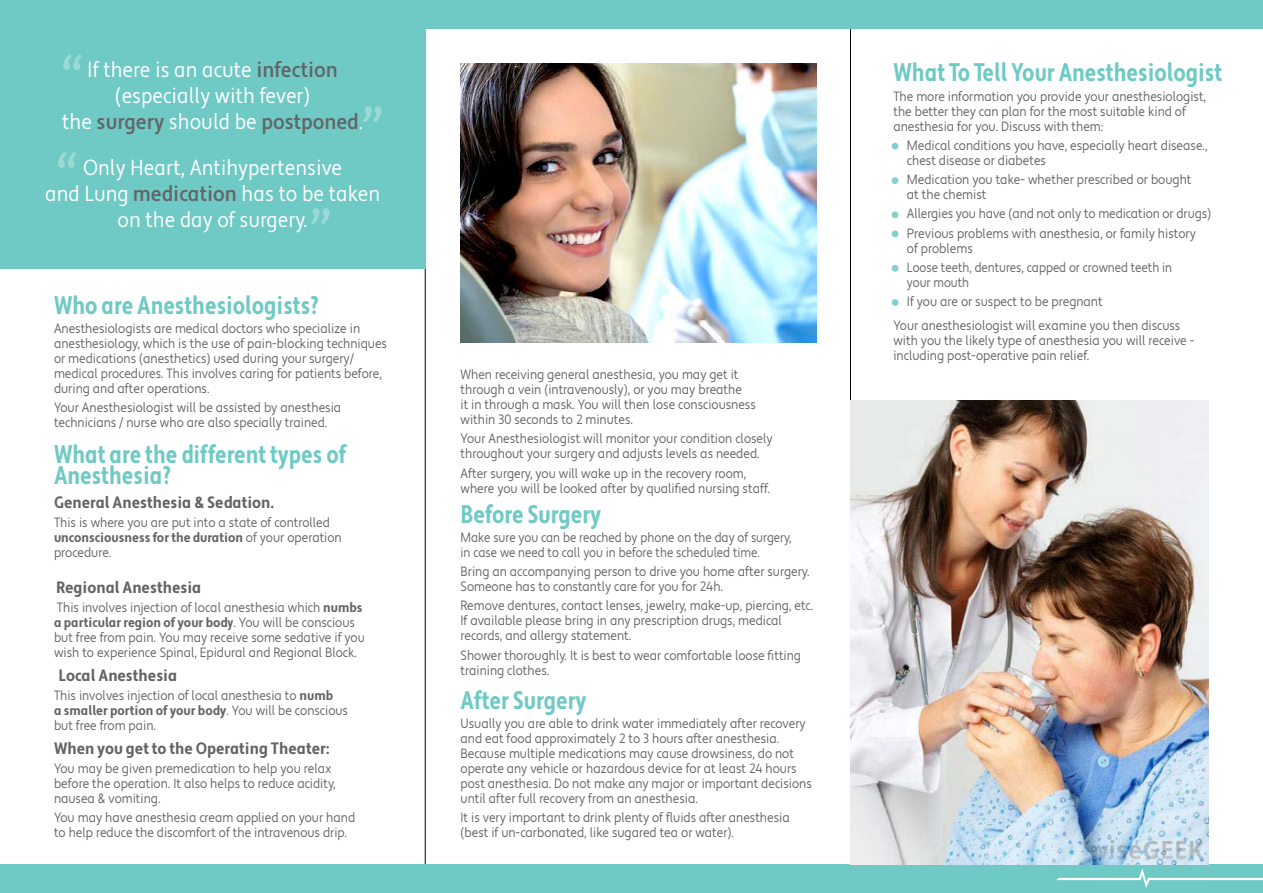
<style>
.page{position:relative;width:1263px;height:893px;background:#fff}
.page>*{position:absolute;margin:0;border:0;box-sizing:border-box;transform-origin:0 0}
.t1{font:700 condensed 25.5px/21px "Apertura";color:#6fc9c4;scale:.88 1}
.t2{font:condensed 21.75px/26.2px "Apertura";color:#fff;text-align:center}
.t3{font:700 condensed 16.5px "Apertura";color:#636466}
.t4{font:13.5px/15px "Apertura";color:#636466;scale:.88 1}
.t5{font:13.5px/15px "Apertura";color:#636466;scale:.85 1}
.s1{font-weight:500;color:#636466}
.s2{font-weight:700;font-stretch:condensed}
</style>
<div class="page">
<div style="left:0;top:17px;width:425px;height:252px;background:#6fc9c4"></div>
<div style="left:0;top:864px;width:1263px;height:29px;background:#6fc9c4"></div>
<div style="left:0;top:0;width:1263px;height:29px;background:#6fc9c4"></div>
<svg style="left:1056px;top:868px;width:207px;height:20px"></svg>
<img style="left:851px;top:400px;width:358px;height:464px">
<img style="left:460px;top:63px;width:356px;height:279px">
<div style="left:892px;top:143px;width:6px;height:7px;background:#85d0ce;border-radius:50%"></div>
<div style="left:892px;top:177px;width:6px;height:7px;background:#85d0ce;border-radius:50%"></div>
<div style="left:892px;top:211px;width:6px;height:7px;background:#85d0ce;border-radius:50%"></div>
<div style="left:892px;top:230px;width:6px;height:7px;background:#85d0ce;border-radius:50%"></div>
<div style="left:892px;top:265px;width:6px;height:7px;background:#85d0ce;border-radius:50%"></div>
<div style="left:892px;top:299px;width:6px;height:7px;background:#85d0ce;border-radius:50%"></div>
<svg style="left:63px;top:54px;width:19px;height:16px"></svg>
<svg style="left:58px;top:152px;width:19px;height:16px"></svg>
<svg style="left:363px;top:106px;width:19px;height:16px"></svg>
<svg style="left:311px;top:208px;width:19px;height:16px"></svg>
<h2 class="t2" style="left:62px;top:57px;width:302px">If there is an acute <span class="s1">infection </span>(especially with fever)<br>the <span class="s1">surgery</span> should be <span class="s1">postponed</span>.</h2>
<h2 class="t2" style="left:45px;top:155px;width:336px">Only Heart, Antihypertensive<br>and Lung <span class="s1">medication</span> has to be taken on the day of surgery.</h2>
<h1 class="t1" style="left:54px;top:295px;width:303px">Who are Anesthesiologists?</h1>
<p class="t4" style="left:54px;top:321px;width:380px">Anesthesiologists are medical doctors who specialize in anesthesiology, which is the use of pain-blocking techniques or medications (anesthetics) used during your surgery/ medical procedures. This involves caring for patients before, during and after operations.</p>
<p class="t4" style="left:54px;top:400px;width:328px">Your Anesthesiologist will be assisted by anesthesia technicians / nurse who are also specially trained.</p>
<h1 class="t1" style="left:54px;top:445px;width:333px">What are the different types of<br>Anesthesia?</h1>
<p class="t3" style="left:54px;top:492px;width:222px">General Anesthesia &amp; Sedation.</p>
<p class="t4" style="left:54px;top:515px;width:328px">This is where you are put into a state of controlled <span class="s2">unconsciousness for the duration</span> of your operation procedure.</p>
<p class="t3" style="left:56px;top:577px;width:147px">Regional Anesthesia</p>
<p class="t4" style="left:54px;top:601px;width:355px">This involves injection of local anesthesia which <span class="s2">numbs a particular region of your body</span>. You will be conscious but free from pain. You may receive some sedative if you wish to experience Spinal, Epidural and Regional Block.</p>
<p class="t3" style="left:59px;top:665px;width:120px">Local Anesthesia</p>
<p class="t4" style="left:54px;top:688px;width:336px">This involves injection of local anesthesia to <span class="s2">numb<br>a smaller portion of your body</span>. You will be conscious but free from pain.</p>
<p class="t3" style="left:54px;top:738px;width:276px">When you get to the Operating Theater:</p>
<p class="t4" style="left:54px;top:761px;width:322px">You may be given premedication to help you relax before the operation. It also helps to reduce acidity, nausea &amp; vomiting.</p>
<p class="t4" style="left:54px;top:810px;width:344px">You may have anesthesia cream applied on your hand to help reduce the discomfort of the intravenous drip.</p>
<p class="t4" style="left:460px;top:367px;width:337px">When receiving general anesthesia, you may get it through a vein (intravenously), or you may breathe<br>it in through a mask. You will then lose consciousness within 30 seconds to 2 minutes.</p>
<p class="t4" style="left:460px;top:432px;width:356px">Your Anesthesiologist will monitor your condition closely throughout your surgery and adjusts levels as needed.</p>
<p class="t4" style="left:460px;top:466px;width:353px">After surgery, you will wake up in the recovery room, where you will be looked after by qualified nursing staff.</p>
<h1 class="t1" style="left:460px;top:504px;width:161px">Before Surgery</h1>
<p class="t5" style="left:460px;top:530px;width:391px">Make sure you can be reached by phone on the day of surgery, in case we need to call you in before the scheduled time.</p>
<p class="t4" style="left:460px;top:564px;width:398px">Bring an accompanying person to drive you home after surgery.<br>Someone has to constantly care for you for 24h.</p>
<p class="t4" style="left:460px;top:599px;width:402px">Remove dentures, contact lenses, jewelry, make-up, piercing, etc.<br>If available please bring in any prescription drugs, medical records, and allergy statement.</p>
<p class="t4" style="left:460px;top:648px;width:388px">Shower thoroughly. It is best to wear comfortable loose fitting training clothes.</p>
<h1 class="t1" style="left:460px;top:690px;width:145px">After Surgery</h1>
<p class="t4" style="left:460px;top:716px;width:401px">Usually you are able to drink water immediately after recovery and eat food approximately 2 to 3 hours after anesthesia.<br>Because multiple medications may cause drowsiness, do not operate any vehicle or hazardous device for at least 24 hours post anesthesia. Do not make any major or important decisions until after full recovery from an anesthesia.</p>
<p class="t4" style="left:460px;top:811px;width:376px">It is very important to drink plenty of fluids after anesthesia (best if un-carbonated, like sugared tea or water).</p>
<h1 class="t1" style="left:893px;top:63px;width:375px">What To Tell Your Anesthesiologist</h1>
<p class="t4" style="left:893px;top:89px;width:357px">The more information you provide your anesthesiologist, the better they can plan for the most suitable kind of anesthesia for you. Discuss with them:</p>
<p class="t4" style="left:907px;top:138px;width:343px;text-indent:-13px">• Medical conditions you have, especially heart disease., chest disease or diabetes</p>
<p class="t4" style="left:907px;top:172px;width:325px;text-indent:-13px">• Medication you take- whether prescribed or bought at the chemist</p>
<p class="t4" style="left:893px;top:207px;width:362px">• Allergies you have (and not only to medication or drugs)</p>
<p class="t4" style="left:907px;top:226px;width:330px;text-indent:-13px">• Previous problems with anesthesia, or family history of problems</p>
<p class="t4" style="left:907px;top:260px;width:303px;text-indent:-13px">• Loose teeth, dentures, capped or crowned teeth in your mouth</p>
<p class="t4" style="left:893px;top:290px;width:328px;line-height:23.5px">• If you are or suspect to be pregnant<br>Your anesthesiologist will examine you then discuss</p>
<p class="t4" style="left:893px;top:333px;width:344px">with you the likely type of anesthesia you will receive - including post-operative pain relief.</p>
</div>
